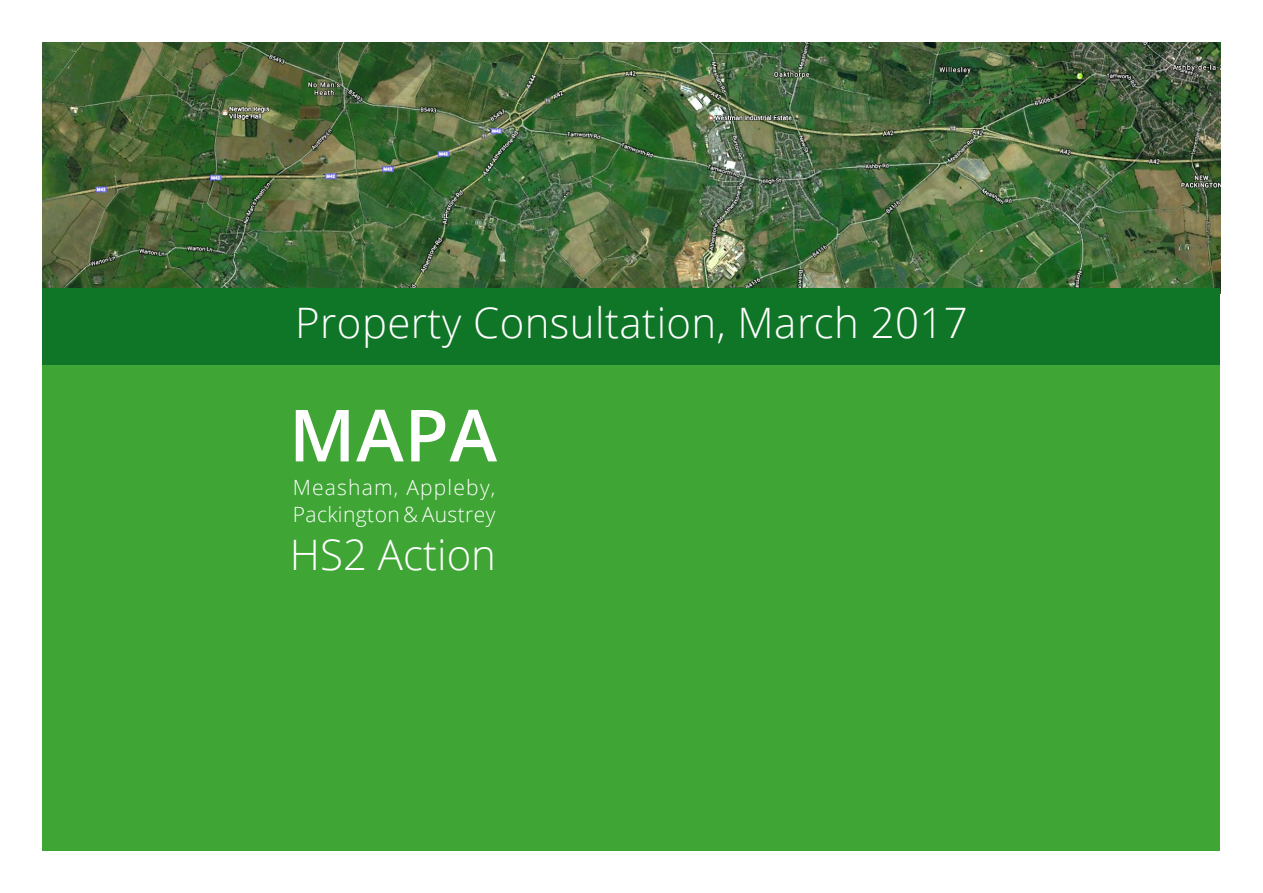
<style>
.page{position:relative;width:1263px;height:893px;background:#fff}
.page>*{position:absolute;margin:0;border:0;box-sizing:border-box;transform-origin:0 0}
.t1{font:600 72px "Open Sans";color:#fff}
.t2{font:300 42px "Open Sans";letter-spacing:.01em;color:#fff}
.t3{font:300 21px/27px "Open Sans";letter-spacing:.02em;color:#fff}
</style>
<div class="page">
<div style="left:43px;top:43px;width:1177px;height:807px;background:#3fa535"></div>
<img style="left:43px;top:43px;width:1177px;height:245px">
<div style="left:43px;top:288px;width:1177px;height:76px;background:#107627"></div>
<p class="t2" style="left:295px;top:294px;width:674px">Property Consultation, March 2017</p>
<h1 class="t1" style="left:289px;top:386px;width:210px">MAPA</h1>
<p class="t3" style="left:293px;top:473px;width:204px">Measham, Appleby,<br>Packington &amp; Austrey</p>
<p class="t2" style="left:290px;top:526px;width:208px">HS2 Action</p>
</div>
